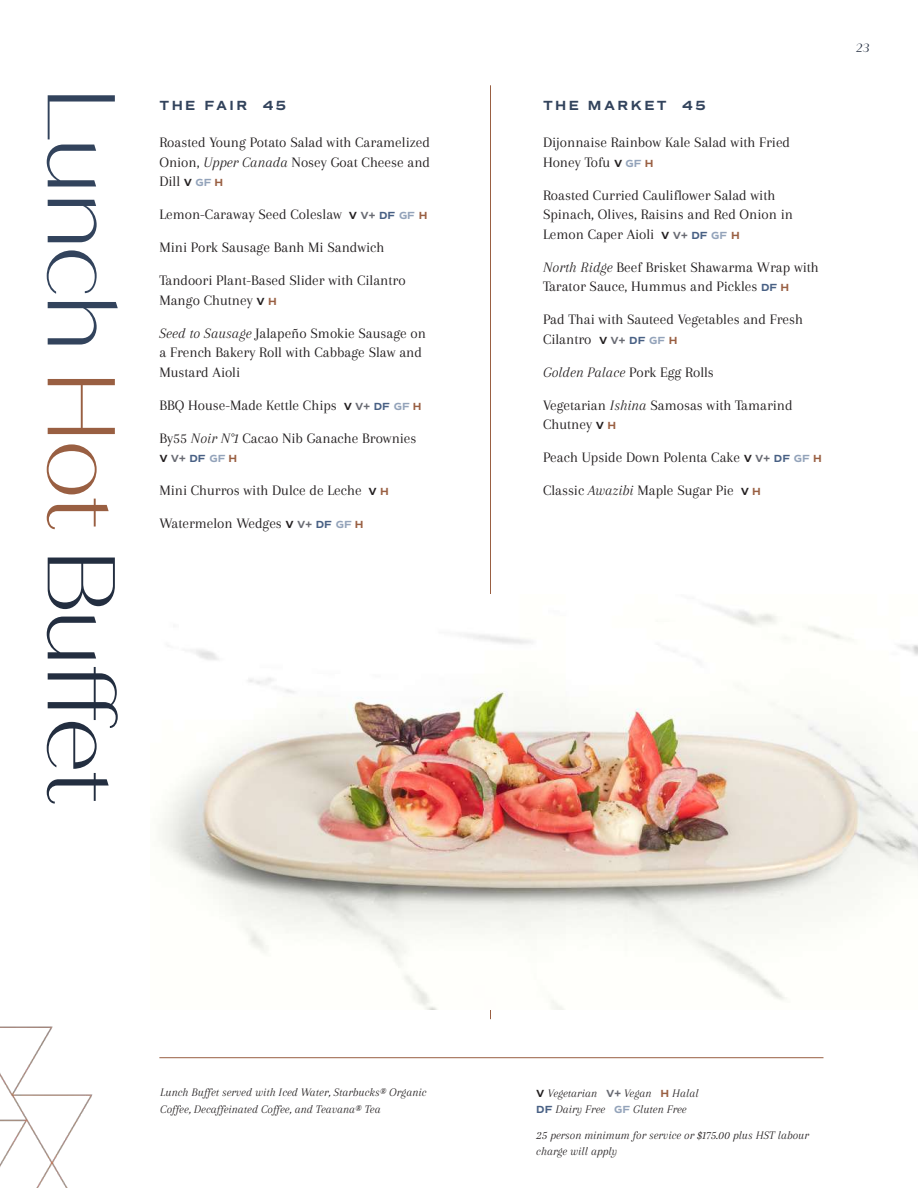
<style>
.page{position:relative;width:918px;height:1188px;background:#fff}
.page>*{position:absolute;margin:0;border:0;box-sizing:border-box;transform-origin:0 0}
.t1{font:300 96px "Quiche Sans";letter-spacing:-.05em;color:#232e40}
.t2{font:15px/19.5px "Arapey";color:#231f20}
.t3{font:italic 15px "Arapey";color:#231f20}
.t4{font:700 13.5px "Commuters Sans";letter-spacing:.18em;color:#32435c}
.t5{font:italic 12px/16.5px "Arapey";color:#231f20}
.t6{font:italic 12px "Quiche Sans";color:#232e40}
.t7{font:700 10.5px "Commuters Sans";color:#696b73}
.s1{color:#32435c}
.s2{color:#995f42}
.s3{font-style:italic}
.s4{font-family:"Commuters Sans";font-weight:700;font-size:10.5px}
.s5{font-family:"Commuters Sans";font-weight:700;font-size:10.5px;color:#93a3ba}
.s6{font-family:"Commuters Sans";font-weight:700;font-size:10.5px;color:#995f42}
.s7{font-family:"Commuters Sans";font-weight:700;font-size:10.5px;color:#696b73}
.s8{font-family:"Commuters Sans";font-weight:700;font-size:10.5px;color:#486084}
.s9{color:#231f20}
.s10{color:#486084}
.s11{color:#93a3ba}
.s12{font-style:normal}
.s13{font-family:"Commuters Sans";font-weight:700;font-style:normal;font-size:10.5px}
.s14{font-family:"Commuters Sans";font-weight:700;font-style:normal;font-size:10.5px;color:#696b73}
.s15{font-family:"Commuters Sans";font-weight:700;font-style:normal;font-size:10.5px;color:#995f42}
.s16{font-family:"Commuters Sans";font-weight:700;font-style:normal;font-size:10.5px;color:#486084}
.s17{font-family:"Commuters Sans";font-weight:700;font-style:normal;font-size:10.5px;color:#93a3ba}
</style>
<div class="page">
<hr style="left:490px;top:85px;width:1px;height:934px;background:#995f42">
<img style="left:0;top:1026px;width:93px;height:162px">
<hr style="left:159px;top:1057px;width:665px;height:1px;background:#995f42">
<img style="left:158px;top:594px;width:760px;height:416px">
<h1 class="t1" style="left:137px;top:85px;width:721px;rotate:90deg"><span class="s1">Lunch</span> <span class="s2">Hot</span> Buffet</h1>
<p class="t4" style="left:159px;top:97px;width:128px">THE FAIR 45</p>
<p class="t2" style="left:159px;top:133px;width:272px;text-align:justify">Roasted Young Potato Salad with Caramelized Onion, <span class="s3">Upper Canada</span> Nosey Goat Cheese and Dill <span class="s4">V</span> <span class="s5">GF</span> <span class="s6">H</span></p>
<p class="t2" style="left:159px;top:205px;width:270px">Lemon-Caraway Seed Coleslaw <span class="s4">V</span> <span class="s7">V+</span> <span class="s8">DF</span> <span class="s5">GF</span> <span class="s6">H</span></p>
<p class="t2" style="left:159px;top:238px;width:227px">Mini Pork Sausage Banh Mi Sandwich</p>
<p class="t2" style="left:159px;top:271px;width:248px">Tandoori Plant-Based Slider with Cilantro<br>Mango Chutney <span class="s4">V</span> <span class="s6">H</span></p>
<p class="t2" style="left:159px;top:323px;width:268px"><span class="s3">Seed to Sausage</span> Jalapeño Smokie Sausage on a French Bakery Roll with Cabbage Slaw and<br>Mustard Aioli</p>
<p class="t2" style="left:159px;top:388px;width:264px;line-height:33px">BBQ House-Made Kettle Chips <span class="s4">V</span> <span class="s7">V+</span> <span class="s8">DF</span> <span class="s5">GF</span> <span class="s6">H<br></span>By55 <span class="s3">Noir N°1</span> Cacao Nib Ganache Brownies</p>
<p class="t7" style="left:159px;top:452px;width:79px"><span class="s9">V</span> V+ <span class="s10">DF</span> <span class="s11">GF</span> <span class="s2">H</span></p>
<p class="t2" style="left:159px;top:481px;width:231px">Mini Churros with Dulce de Leche <span class="s4">V</span> <span class="s6">H</span></p>
<p class="t2" style="left:159px;top:514px;width:206px">Watermelon Wedges <span class="s4">V</span> <span class="s7">V+</span> <span class="s8">DF</span> <span class="s5">GF</span> <span class="s6">H</span></p>
<p class="t4" style="left:543px;top:97px;width:164px">THE MARKET 45</p>
<p class="t2" style="left:543px;top:133px;width:249px">Dijonnaise Rainbow Kale Salad with Fried<br>Honey Tofu <span class="s4">V</span> <span class="s5">GF</span> <span class="s6">H</span></p>
<p class="t2" style="left:543px;top:185px;width:252px">Roasted Curried Cauliflower Salad with<br>Spinach, Olives, Raisins and Red Onion in<br>Lemon Caper Aioli <span class="s4">V</span> <span class="s7">V+</span> <span class="s8">DF</span> <span class="s5">GF</span> <span class="s6">H</span></p>
<p class="t2" style="left:543px;top:257px;width:277px"><span class="s3">North Ridge</span> Beef Brisket Shawarma Wrap with<br>Tarator Sauce, Hummus and Pickles <span class="s8">DF</span> <span class="s6">H</span></p>
<p class="t2" style="left:543px;top:310px;width:262px">Pad Thai with Sauteed Vegetables and Fresh<br>Cilantro <span class="s4">V</span> <span class="s7">V+</span> <span class="s8">DF</span> <span class="s5">GF</span> <span class="s6">H</span></p>
<p class="t3" style="left:543px;top:364px;width:172px">Golden Palace <span class="s12">Pork Egg Rolls</span></p>
<p class="t2" style="left:543px;top:395px;width:251px">Vegetarian <span class="s3">Ishina</span> Samosas with Tamarind<br>Chutney <span class="s4">V</span> <span class="s6">H</span></p>
<p class="t2" style="left:543px;top:448px;width:280px">Peach Upside Down Polenta Cake <span class="s4">V</span> <span class="s7">V+</span> <span class="s8">DF</span> <span class="s5">GF</span> <span class="s6">H</span></p>
<p class="t2" style="left:543px;top:481px;width:219px">Classic <span class="s3">Awazibi</span> Maple Sugar Pie <span class="s4">V</span> <span class="s6">H</span></p>
<p class="t6" style="left:856px;top:40px;width:15px">23</p>
<p class="t5" style="left:160px;top:1084px;width:268px">Lunch Buffet served with Iced Water, Starbucks® Organic<br>Coffee, Decaffeinated Coffee, and Teavana® Tea</p>
<p class="t5" style="left:536px;top:1085px;width:164px"><span class="s13">V</span> Vegetarian <span class="s14">V+</span> Vegan <span class="s15">H</span> Halal<br><span class="s16">DF</span> Dairy Free <span class="s17">GF</span> Gluten Free</p>
<p class="t5" style="left:536px;top:1127px;width:274px">25 person minimum for service or $175.00 plus HST labour charge will apply</p>
</div>
